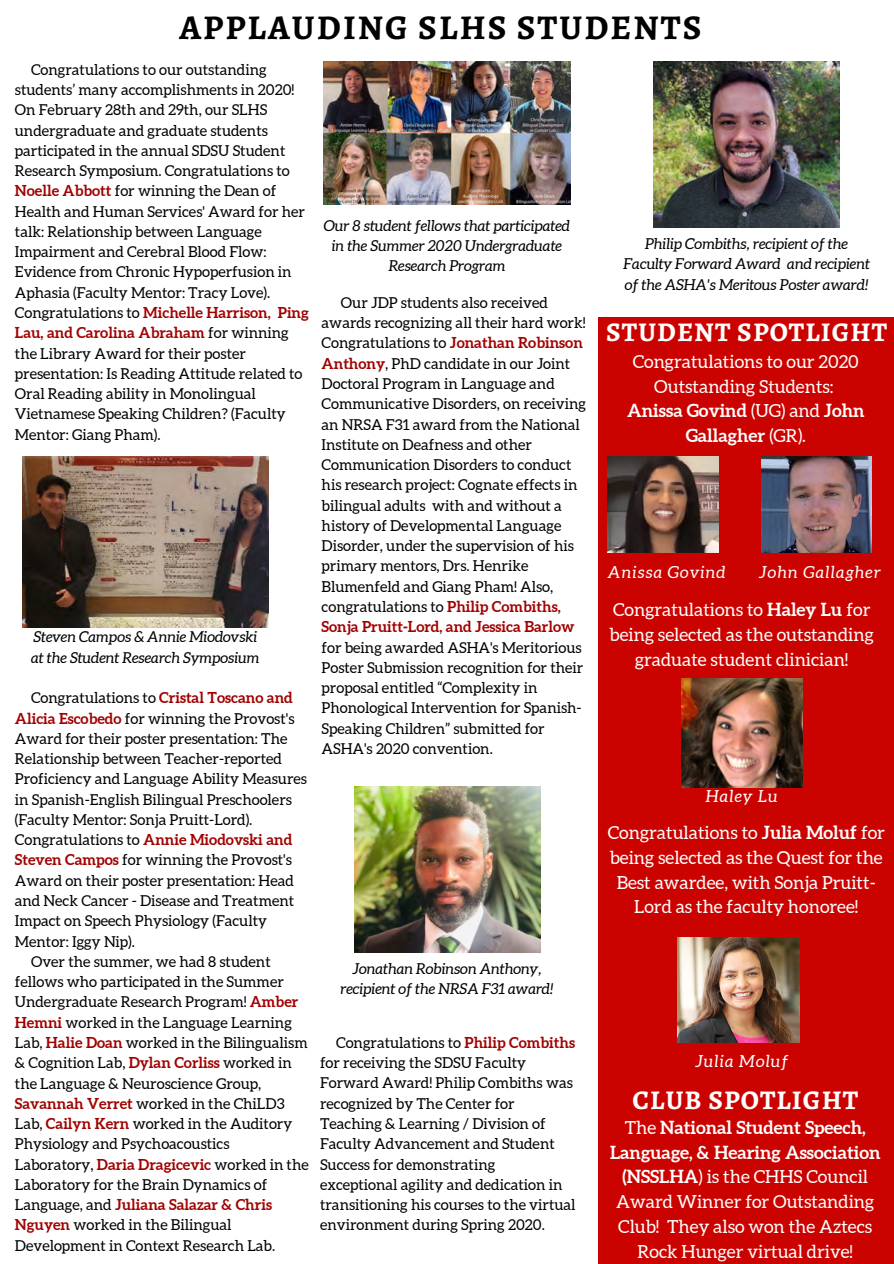
<style>
.page{position:relative;width:894px;height:1264px;background:#fff}
.page>*{position:absolute;margin:0;border:0;box-sizing:border-box;transform-origin:0 0}
.t1{font:700 34.8px "Alegreya SC";letter-spacing:.06em;color:#000}
.t2{font:700 27px "Alegreya SC";letter-spacing:.04em;color:#fff}
.t3{font:18px/24.8px "Aleo";color:#fff;text-align:center}
.t4{font:700 18px/24.8px "Aleo";color:#fff;text-align:center}
.t5{font:italic 16.5px "Aleo";letter-spacing:.07em;color:#fff}
.t6{font:15px/20.2px "Aleo";color:#000}
.t7{font:italic 15px/20.2px "Aleo";color:#000;text-align:center}
.s1{font-weight:700;color:#a00200}
.s2{font-weight:400}
.s3{font-weight:700}
</style>
<div class="page">
<div style="left:598px;top:317px;width:295px;height:946px;background:#cb0300"></div>
<img style="left:607px;top:457px;width:111px;height:95px">
<img style="left:761px;top:457px;width:110px;height:95px">
<img style="left:681px;top:679px;width:121px;height:108px">
<img style="left:22px;top:457px;width:247px;height:171px">
<img style="left:323px;top:62px;width:247px;height:143px">
<img style="left:354px;top:786px;width:186px;height:166px">
<img style="left:677px;top:937px;width:122px;height:105px">
<img style="left:653px;top:62px;width:186px;height:165px">
<p class="t1" style="left:179px;top:3px;width:523px">APPLAUDING SLHS STUDENTS</p>
<p class="t6" style="left:15px;top:59px;width:291px;text-indent:16px">Congratulations to our outstanding students’ many accomplishments in 2020!<br>On February 28th and 29th, our SLHS undergraduate and graduate students participated in the annual SDSU Student Research Symposium. Congratulations to <span class="s1">Noelle Abbott</span> for winning the Dean of Health and Human Services' Award for her talk: Relationship between Language Impairment and Cerebral Blood Flow:<br>Evidence from Chronic Hypoperfusion in Aphasia (Faculty Mentor: Tracy Love).</p>
<p class="t6" style="left:15px;top:302px;width:295px">Congratulations to <span class="s1">Michelle Harrison, Ping Lau, and Carolina Abraham</span> for winning the Library Award for their poster presentation: Is Reading Attitude related to Oral Reading ability in Monolingual Vietnamese Speaking Children? (Faculty Mentor: Giang Pham).</p>
<p class="t7" style="left:324px;top:215px;width:248px">Our 8 student fellows that participated in the Summer 2020 Undergraduate<br>Research Program</p>
<p class="t7" style="left:623px;top:234px;width:248px">Philip Combiths, recipient of the<br>Faculty Forward Award and recipient of the ASHA's Meritous Poster award!</p>
<p class="t6" style="left:321px;top:292px;width:266px;text-indent:19px">Our JDP students also received awards recognizing all their hard work!<br>Congratulations to <span class="s1">Jonathan Robinson Anthony</span>, PhD candidate in our Joint Doctoral Program in Language and Communicative Disorders, on receiving an NRSA F31 award from the National Institute on Deafness and other Communication Disorders to conduct his research project: Cognate effects in bilingual adults with and without a history of Developmental Language Disorder, under the supervision of his primary mentors, Drs. Henrike Blumenfeld and Giang Pham! Also, congratulations to <span class="s1">Philip Combiths, Sonja Pruitt-Lord, and Jessica Barlow </span>for being awarded ASHA's Meritorious Poster Submission recognition for their proposal entitled “Complexity in Phonological Intervention for Spanish-Speaking Children” submitted for ASHA's 2020 convention.</p>
<p class="t2" style="left:606px;top:313px;width:282px">STUDENT SPOTLIGHT</p>
<p class="t3" style="left:632px;top:349px;width:227px">Congratulations to our 2020<br>Outstanding Students:</p>
<p class="t4" style="left:627px;top:398px;width:239px">Anissa Govind <span class="s2">(UG) and</span> John<br>Gallagher <span class="s2">(GR).</span></p>
<p class="t5" style="left:607px;top:562px;width:119px">Anissa Govind</p>
<p class="t5" style="left:759px;top:562px;width:123px">John Gallagher</p>
<p class="t3" style="left:609px;top:597px;width:266px">Congratulations to <span class="s3">Haley Lu</span> for being selected as the outstanding graduate student clinician!</p>
<p class="t7" style="left:31px;top:627px;width:230px;text-align:left">Steven Campos &amp; Annie Miodovski at the Student Research Symposium</p>
<p class="t6" style="left:15px;top:687px;width:293px;text-indent:16px">Congratulations to <span class="s1">Cristal Toscano and Alicia Escobedo</span> for winning the Provost's Award for their poster presentation: The Relationship between Teacher-reported Proficiency and Language Ability Measures in Spanish-English Bilingual Preschoolers (Faculty Mentor: Sonja Pruitt-Lord).<br>Congratulations to <span class="s1">Annie Miodovski and Steven Campos</span> for winning the Provost's Award on their poster presentation: Head and Neck Cancer - Disease and Treatment Impact on Speech Physiology (Faculty Mentor: Iggy Nip).</p>
<p class="t6" style="left:15px;top:951px;width:295px;text-indent:16px">Over the summer, we had 8 student fellows who participated in the Summer Undergraduate Research Program! <span class="s1">Amber Hemni</span> worked in the Language Learning Lab, <span class="s1">Halie Doan</span> worked in the Bilingualism &amp; Cognition Lab, <span class="s1">Dylan Corliss</span> worked in the Language &amp; Neuroscience Group, <span class="s1">Savannah Verret</span> worked in the ChiLD3<br>Lab, <span class="s1">Cailyn Kern</span> worked in the Auditory Physiology and Psychoacoustics Laboratory, <span class="s1">Daria Dragicevic</span> worked in the Laboratory for the Brain Dynamics of Language, and <span class="s1">Juliana Salazar &amp; Chris Nguyen</span> worked in the Bilingual Development in Context Research Lab.</p>
<p class="t5" style="left:705px;top:786px;width:73px">Haley Lu</p>
<p class="t3" style="left:607px;top:820px;width:279px">Congratulations to <span class="s3">Julia Moluf</span> for being selected as the Quest for the<br>Best awardee, with Sonja Pruitt-<br>Lord as the faculty honoree!</p>
<p class="t7" style="left:340px;top:958px;width:214px">Jonathan Robinson Anthony, recipient of the NRSA F31 award!</p>
<p class="t6" style="left:320px;top:1032px;width:257px;text-indent:16px">Congratulations to <span class="s1">Philip Combiths </span>for receiving the SDSU Faculty Forward Award! Philip Combiths was recognized by The Center for Teaching &amp; Learning / Division of Faculty Advancement and Student Success for demonstrating exceptional agility and dedication in transitioning his courses to the virtual environment during Spring 2020.</p>
<p class="t5" style="left:695px;top:1051px;width:94px">Julia Moluf</p>
<p class="t2" style="left:632px;top:1081px;width:227px">CLUB SPOTLIGHT</p>
<p class="t3" style="left:610px;top:1114px;width:272px">The <span class="s3">National Student Speech,<br>Language, &amp; Hearing Association (NSSLHA</span>) is the CHHS Council<br>Award Winner for Outstanding<br>Club! They also won the Aztecs<br>Rock Hunger virtual drive!</p>
</div>
